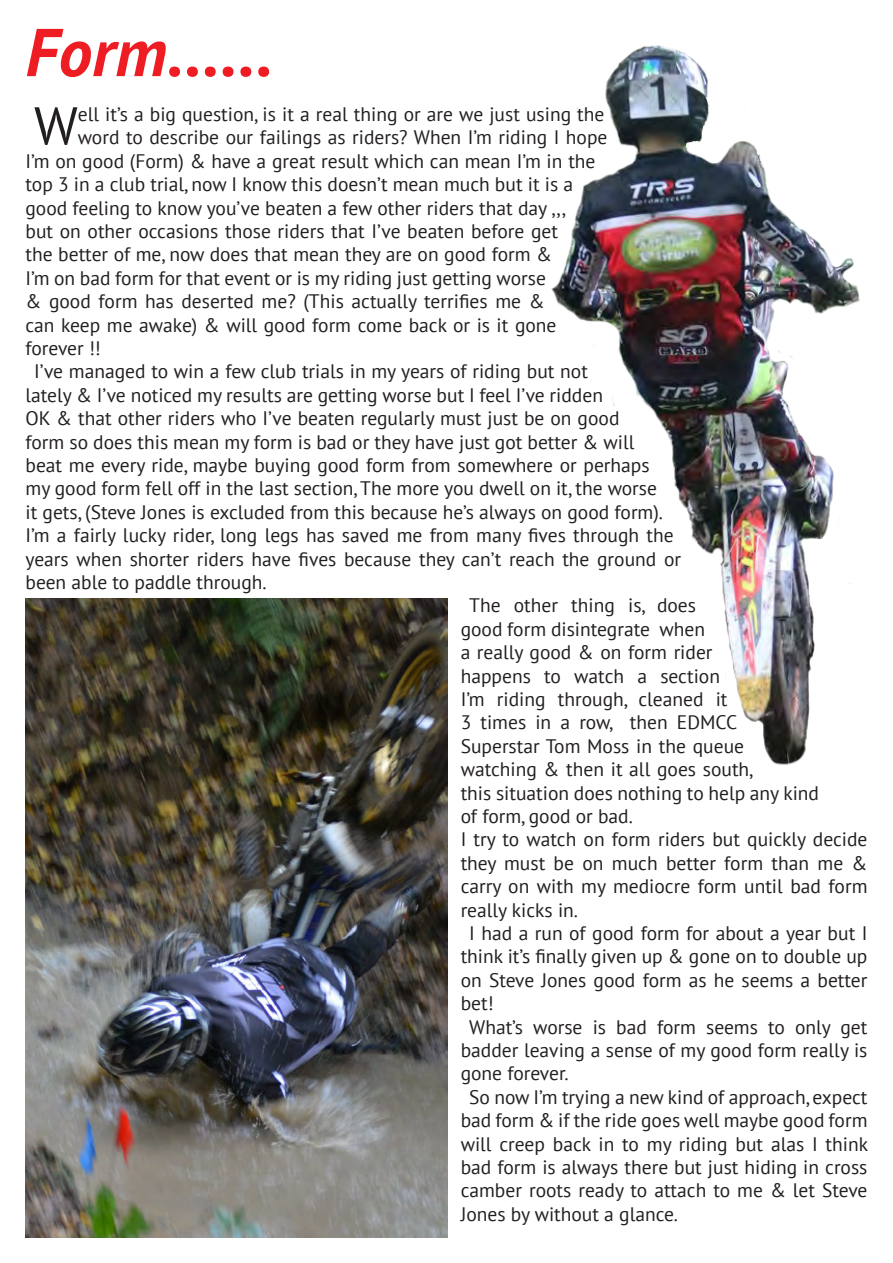
<style>
.page{position:relative;width:893px;height:1263px;background:#fff}
.page>*{position:absolute;margin:0;border:0;box-sizing:border-box;transform-origin:0 0}
.t1{font:italic 700 67.5px "PT Sans";color:#ee1d23}
.t2{font:52.95px "PT Sans";color:#231f20}
.t3{font:19.5px/23.4px "PT Sans";color:#231f20;text-align:justify}
</style>
<div class="page">
<img style="left:26px;top:599px;width:422px;height:638px">
<img style="left:551px;top:45px;width:309px;height:720px">
<p class="t1" style="left:26px;top:8px;width:249px">Form......</p>
<p class="t2" style="left:34px;top:92px;width:45px">W</p>
<p class="t3" style="left:78px;top:102px;width:528px">ell it’s a big question, is it a real thing or are we just using the</p>
<p class="t3" style="left:78px;top:125px;width:531px">word to describe our failings as riders? When I’m riding I hope</p>
<p class="t3" style="left:26px;top:149px;width:571px">I’m on good (Form) &amp; have a great result which can mean I’m in the</p>
<p class="t3" style="left:26px;top:172px;width:549px">top 3 in a club trial, now I know this doesn’t mean much but it is a</p>
<p class="t3" style="left:26px;top:196px;width:541px">good feeling to know you’ve beaten a few other riders that day ,,,</p>
<p class="t3" style="left:26px;top:219px;width:534px">but on other occasions those riders that I’ve beaten before get</p>
<p class="t3" style="left:26px;top:242px;width:528px">the better of me, now does that mean they are on good form &amp;</p>
<p class="t3" style="left:26px;top:266px;width:522px">I’m on bad form for that event or is my riding just getting worse</p>
<p class="t3" style="left:26px;top:289px;width:521px">&amp; good form has deserted me? (This actually terrifies me &amp;</p>
<p class="t3" style="left:26px;top:313px;width:532px">can keep me awake) &amp; will good form come back or is it gone</p>
<p class="t3" style="left:26px;top:336px;width:77px">forever !!</p>
<p class="t3" style="left:26px;top:359px;width:639px;text-align:left;text-indent:9px">I’ve managed to win a few club trials in my years of riding but not<br>lately &amp; I’ve noticed my results are getting worse but I feel I’ve ridden<br>OK &amp; that other riders who I’ve beaten regularly must just be on good form so does this mean my form is bad or they have just got better &amp; will beat me every ride, maybe buying good form from somewhere or perhaps my good form fell off in the last section, The more you dwell on it, the worse it gets, (Steve Jones is excluded from this because he’s always on good form).</p>
<p class="t3" style="left:26px;top:523px;width:657px;text-align:left">I’m a fairly lucky rider, long legs has saved me from many fives through the years when shorter riders have fives because they can’t reach the ground or been able to paddle through.</p>
<p class="t3" style="left:461px;top:593px;width:360px;text-align:left;text-indent:9px">The other thing is, does<br>good form disintegrate when<br>a really good &amp; on form rider<br>happens to watch a section<br>I’m riding through, cleaned it<br>3 times in a row, then EDMCC<br>Superstar Tom Moss in the queue watching &amp; then it all goes south,<br>this situation does nothing to help any kind of form, good or bad.</p>
<p class="t3" style="left:461px;top:827px;width:408px">I try to watch on form riders but quickly decide they must be on much better form than me &amp; carry on with my mediocre form until bad form really kicks in.</p>
<p class="t3" style="left:461px;top:921px;width:408px;text-indent:9px">I had a run of good form for about a year but I think it’s finally given up &amp; gone on to double up on Steve Jones good form as he seems a better bet!</p>
<p class="t3" style="left:461px;top:1015px;width:408px;text-indent:9px">What’s worse is bad form seems to only get badder leaving a sense of my good form really is gone forever.</p>
<p class="t3" style="left:461px;top:1085px;width:409px;text-indent:9px">So now I’m trying a new kind of approach, expect bad form &amp; if the ride goes well maybe good form will creep back in to my riding but alas I think bad form is always there but just hiding in cross camber roots ready to attach to me &amp; let Steve Jones by without a glance.</p>
</div>
